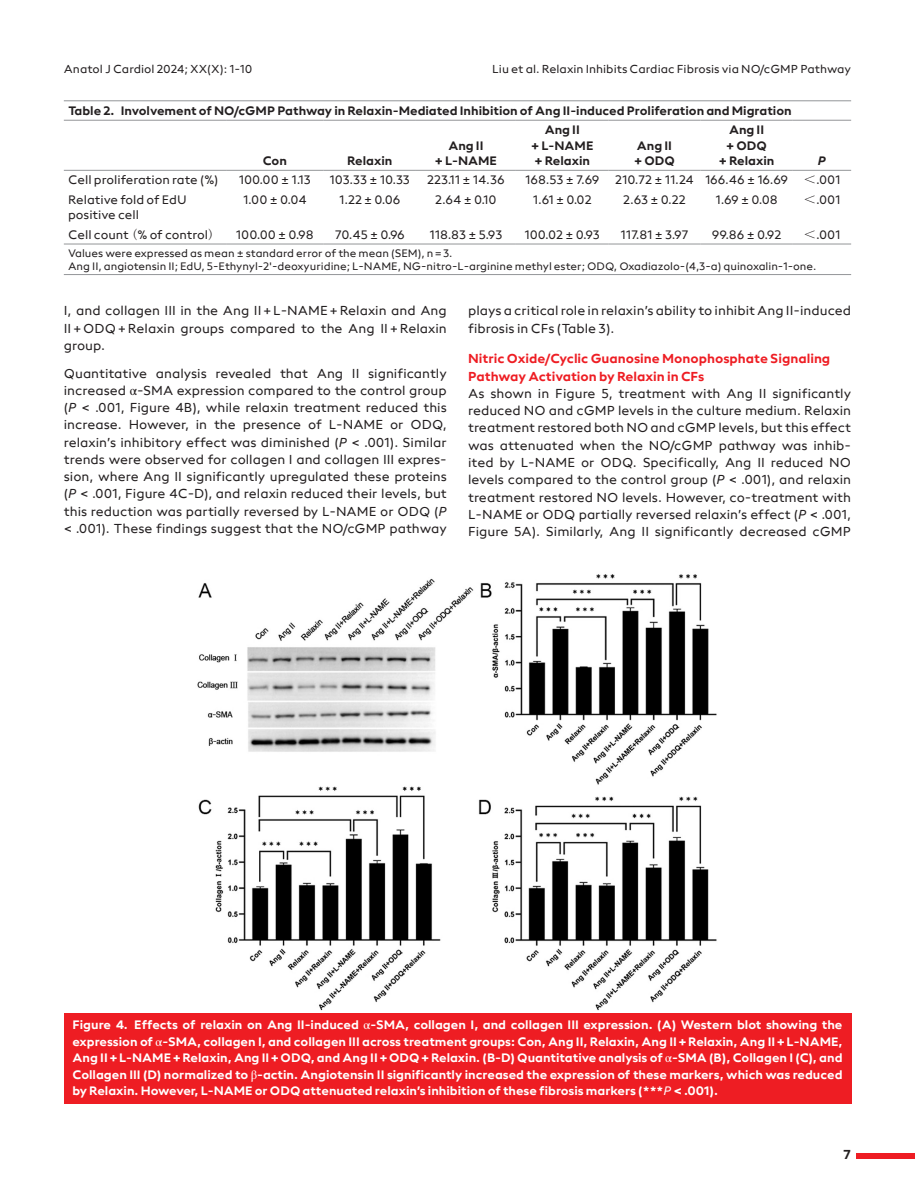
<style>
.page{position:relative;width:915px;height:1191px;background:#fff}
.page>*{position:absolute;margin:0;border:0;box-sizing:border-box;transform-origin:0 0}
.t1{font:13.5px/17.2px "neue Radial A Regular";color:#231f20;text-align:justify}
.t2{font:13.5px/17.2px "neue Radial A Bold";color:#ee1d23}
.t3{font:13.5px "neue Radial A Bold";color:#231f20}
.t4{font:12.75px/16.5px "neue Radial A Bold";color:#fff;text-align:justify}
.t5{font:12.75px/15.3px "neue Radial A Regular";color:#231f20}
.t6{font:12.75px/15.3px "neue Radial A Bold";color:#231f20;text-align:center}
.t7{font:italic 12.75px "neue Radial A Bold";color:#231f20}
.t8{font:12px "neue Radial A Regular";color:#231f20}
.t9{font:11.25px/13.5px "neue Radial A Regular";color:#231f20}
.s1{font-family:"Sim Sun"}
.s2{font-family:"STIX General"}
.s3{font-style:italic}
.s4{font-family:"neue Radial A Regular";font-style:italic}
</style>
<div class="page">
<div style="left:856px;top:1152px;width:58px;height:6px;background:#ee1d23"></div>
<hr style="left:64px;top:101px;width:786px;height:1px;background:#939598">
<hr style="left:64px;top:274px;width:786px;height:1px;background:#939598">
<hr style="left:64px;top:120px;width:162px;height:1px;background:#939598">
<hr style="left:226px;top:120px;width:97px;height:1px;background:#939598">
<hr style="left:323px;top:120px;width:93px;height:1px;background:#939598">
<hr style="left:416px;top:120px;width:99px;height:1px;background:#939598">
<hr style="left:515px;top:120px;width:93px;height:1px;background:#939598">
<hr style="left:608px;top:120px;width:92px;height:1px;background:#939598">
<hr style="left:700px;top:120px;width:92px;height:1px;background:#939598">
<hr style="left:792px;top:120px;width:58px;height:1px;background:#939598">
<hr style="left:64px;top:170px;width:162px;height:1px;background:#939598">
<hr style="left:226px;top:170px;width:97px;height:1px;background:#939598">
<hr style="left:323px;top:170px;width:93px;height:1px;background:#939598">
<hr style="left:416px;top:170px;width:99px;height:1px;background:#939598">
<hr style="left:515px;top:170px;width:93px;height:1px;background:#939598">
<hr style="left:608px;top:170px;width:92px;height:1px;background:#939598">
<hr style="left:700px;top:170px;width:92px;height:1px;background:#939598">
<hr style="left:792px;top:170px;width:58px;height:1px;background:#939598">
<hr style="left:64px;top:244px;width:162px;height:1px;background:#939598">
<hr style="left:226px;top:244px;width:97px;height:1px;background:#939598">
<hr style="left:323px;top:244px;width:93px;height:1px;background:#939598">
<hr style="left:416px;top:244px;width:99px;height:1px;background:#939598">
<hr style="left:515px;top:244px;width:93px;height:1px;background:#939598">
<hr style="left:608px;top:244px;width:92px;height:1px;background:#939598">
<hr style="left:700px;top:244px;width:92px;height:1px;background:#939598">
<hr style="left:792px;top:244px;width:58px;height:1px;background:#939598">
<div style="left:64px;top:1012px;width:786px;height:91px;background:#ee1d23"></div>
<img style="left:197px;top:574px;width:520px;height:437px">
<p class="t8" style="left:64px;top:61px;width:190px">Anatol J Cardiol 2024; XX(X): 1-10</p>
<p class="t8" style="left:492px;top:61px;width:360px">Liu et al. Relaxin Inhibits Cardiac Fibrosis via NO/cGMP Pathway</p>
<p class="t6" style="left:68px;top:103px;width:725px">Table 2. Involvement of NO/cGMP Pathway in Relaxin-Mediated Inhibition of Ang II-induced Proliferation and Migration</p>
<p class="t6" style="left:263px;top:153px;width:26px">Con</p>
<p class="t6" style="left:347px;top:153px;width:47px">Relaxin</p>
<p class="t6" style="left:531px;top:122px;width:64px">Ang II<br>+ L-NAME + Relaxin</p>
<p class="t6" style="left:718px;top:122px;width:57px">Ang II<br>+ ODQ<br>+ Relaxin</p>
<p class="t6" style="left:434px;top:137px;width:64px">Ang II<br>+ L-NAME</p>
<p class="t6" style="left:634px;top:137px;width:42px;text-align:left">Ang II + ODQ</p>
<p class="t7" style="left:817px;top:153px;width:10px">P</p>
<p class="t5" style="left:68px;top:172px;width:152px">Cell proliferation rate (%)</p>
<p class="t5" style="left:239px;top:172px;width:74px">100.00 ± 1.13</p>
<p class="t5" style="left:329px;top:172px;width:82px">103.33 ± 10.33</p>
<p class="t5" style="left:427px;top:172px;width:79px">223.11 ± 14.36</p>
<p class="t5" style="left:525px;top:172px;width:76px">168.53 ± 7.69</p>
<p class="t5" style="left:615px;top:172px;width:226px">210.72 ± 11.24 166.46 ± 16.69 <span class="s1">＜</span>.001</p>
<p class="t5" style="left:68px;top:192px;width:120px">Relative fold of EdU positive cell</p>
<p class="t5" style="left:243px;top:192px;width:65px">1.00 ± 0.04</p>
<p class="t5" style="left:339px;top:192px;width:63px">1.22 ± 0.06</p>
<p class="t5" style="left:435px;top:192px;width:63px">2.64 ± 0.10</p>
<p class="t5" style="left:532px;top:192px;width:60px">1.61 ± 0.02</p>
<p class="t5" style="left:623px;top:192px;width:64px">2.63 ± 0.22</p>
<p class="t5" style="left:715px;top:192px;width:64px">1.69 ± 0.08</p>
<p class="t5" style="left:803px;top:192px;width:39px"><span class="s1">＜</span>.001</p>
<p class="t5" style="left:68px;top:227px;width:148px">Cell count <span class="s1">(</span>% of control<span class="s1">)</span></p>
<p class="t5" style="left:236px;top:227px;width:79px">100.00 ± 0.98</p>
<p class="t5" style="left:335px;top:227px;width:71px">70.45 ± 0.96</p>
<p class="t5" style="left:429px;top:227px;width:74px">118.83 ± 5.93</p>
<p class="t5" style="left:524px;top:227px;width:77px">100.02 ± 0.93</p>
<p class="t5" style="left:620px;top:227px;width:70px">117.81 ± 3.97</p>
<p class="t5" style="left:711px;top:227px;width:71px">99.86 ± 0.92</p>
<p class="t5" style="left:803px;top:227px;width:39px"><span class="s1">＜</span>.001</p>
<p class="t9" style="left:68px;top:246px;width:749px">Values were expressed as mean ± standard error of the mean (SEM), n=3.<br>Ang II, angiotensin II; EdU, 5-Ethynyl-2'-deoxyuridine; L-NAME, NG-nitro-L-arginine methyl ester; ODQ, Oxadiazolo-(4,3-a) quinoxalin-1-one.</p>
<p class="t1" style="left:64px;top:302px;width:384px">I, and collagen III in the Ang II+L-NAME+Relaxin and Ang II+ODQ+Relaxin groups compared to the Ang II+Relaxin group.</p>
<p class="t1" style="left:64px;top:364px;width:384px">Quantitative analysis revealed that Ang II significantly increased <span class="s2">α</span>-SMA expression compared to the control group (<span class="s3">P</span> &lt; .001, Figure 4B), while relaxin treatment reduced this increase. However, in the presence of L-NAME or ODQ, relaxin’s inhibitory effect was diminished (<span class="s3">P</span> &lt; .001). Similar trends were observed for collagen I and collagen III expres&shy;sion, where Ang II significantly upregulated these proteins (<span class="s3">P</span> &lt; .001, Figure 4C-D), and relaxin reduced their levels, but this reduction was partially reversed by L-NAME or ODQ (<span class="s3">P </span>&lt; .001). These findings suggest that the NO/cGMP pathway</p>
<p class="t1" style="left:468px;top:302px;width:384px">plays a critical role in relaxin’s ability to inhibit Ang II-induced fibrosis in CFs (Table 3).</p>
<p class="t2" style="left:468px;top:350px;width:363px">Nitric Oxide/Cyclic Guanosine Monophosphate Signaling<br>Pathway Activation by Relaxin in CFs</p>
<p class="t1" style="left:468px;top:385px;width:384px">As shown in Figure 5, treatment with Ang II significantly reduced NO and cGMP levels in the culture medium. Relaxin treatment restored both NO and cGMP levels, but this effect was attenuated when the NO/cGMP pathway was inhib&shy;ited by L-NAME or ODQ. Specifically, Ang II reduced NO levels compared to the control group (<span class="s3">P</span> &lt; .001), and relaxin treatment restored NO levels. However, co-treatment with L-NAME or ODQ partially reversed relaxin’s effect (<span class="s3">P</span> &lt; .001, Figure 5A). Similarly, Ang II significantly decreased cGMP</p>
<p class="t4" style="left:72px;top:1016px;width:771px">Figure 4. Effects of relaxin on Ang II-induced <span class="s2">α</span>-SMA, collagen I, and collagen III expression. (A) Western blot showing the expression of <span class="s2">α</span>-SMA, collagen I, and collagen III across treatment groups: Con, Ang II, Relaxin, Ang II+Relaxin, Ang II+L-NAME, Ang II+L-NAME+Relaxin, Ang II+ODQ, and Ang II+ODQ+Relaxin. (B-D) Quantitative analysis of <span class="s2">α</span>-SMA (B), Collagen I (C), and Collagen III (D) normalized to <span class="s2">β</span>-actin. Angiotensin II significantly increased the expression of these markers, which was reduced by Relaxin. However, L-NAME or ODQ attenuated relaxin’s inhibition of these fibrosis markers (***<span class="s4">P</span> &lt; .001).</p>
<p class="t3" style="left:843px;top:1146px;width:9px">7</p>
</div>
